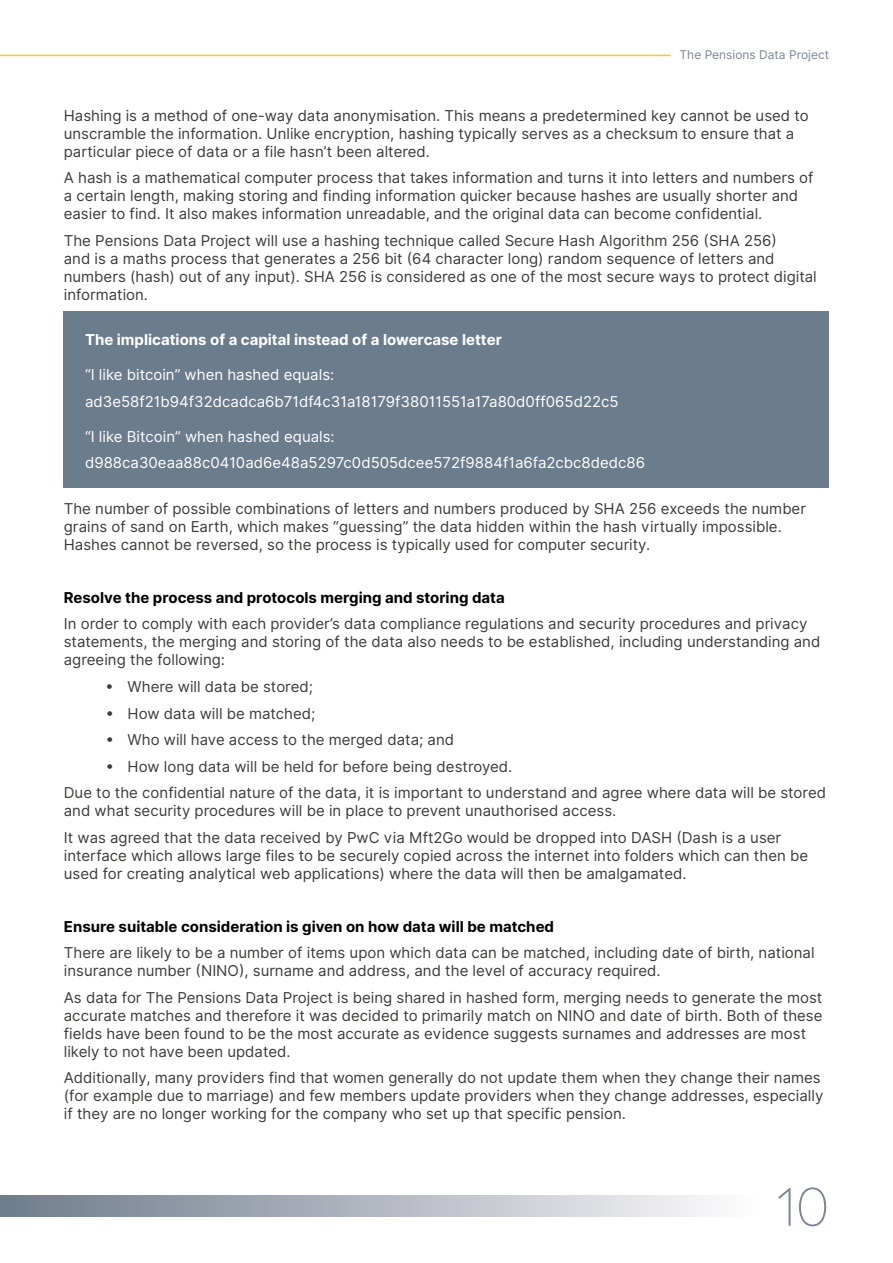
<style>
.page{position:relative;width:893px;height:1263px;background:#fff}
.page>*{position:absolute;margin:0;border:0;box-sizing:border-box;transform-origin:0 0}
.t1{font:100 51px "Axiforma";color:#7a8796}
.t2{font:15px/18px "Inter";color:#3c3c3b}
.t3{font:15px/26.5px "Inter";color:#fff}
.t4{font:700 15px "Inter";color:#000}
.t5{font:700 15px "Inter";color:#fff}
.t6{font:12px "Inter";color:#7a8796}
</style>
<div class="page">
<div style="left:0;top:1195px;width:758px;height:22px;background:linear-gradient(to right,#6d7a8b,#fdfafc)"></div>
<hr style="left:0;top:55px;width:670px;height:1px;background:#f6ca21">
<div style="left:64px;top:311px;width:765px;height:176px;background:#6b7c8c"></div>
<p class="t6" style="left:679px;top:46px;width:151px">The Pensions Data Project</p>
<p class="t2" style="left:64px;top:106px;width:746px">Hashing is a method of one-way data anonymisation. This means a predetermined key cannot be used to unscramble the information. Unlike encryption, hashing typically serves as a checksum to ensure that a particular piece of data or a file hasn’t been altered.</p>
<p class="t2" style="left:64px;top:169px;width:751px">A hash is a mathematical computer process that takes information and turns it into letters and numbers of a certain length, making storing and finding information quicker because hashes are usually shorter and easier to find. It also makes information unreadable, and the original data can become confidential.</p>
<p class="t2" style="left:64px;top:231px;width:754px">The Pensions Data Project will use a hashing technique called Secure Hash Algorithm 256 (SHA 256)<br>and is a maths process that generates a 256 bit (64 character long) random sequence of letters and numbers (hash) out of any input). SHA 256 is considered as one of the most secure ways to protect digital information.</p>
<p class="t5" style="left:85px;top:329px;width:419px">The implications of a capital instead of a lowercase letter</p>
<p class="t3" style="left:85px;top:361px;width:535px">“I like bitcoin” when hashed equals: ad3e58f21b94f32dcadca6b71df4c31a18179f38011551a17a80d0ff065d22c5</p>
<p class="t3" style="left:85px;top:423px;width:562px">“I like Bitcoin” when hashed equals: d988ca30eaa88c0410ad6e48a5297c0d505dcee572f9884f1a6fa2cbc8dedc86</p>
<p class="t2" style="left:64px;top:500px;width:744px">The number of possible combinations of letters and numbers produced by SHA 256 exceeds the number grains of sand on Earth, which makes “guessing” the data hidden within the hash virtually impossible.<br>Hashes cannot be reversed, so the process is typically used for computer security.</p>
<p class="t4" style="left:64px;top:587px;width:442px">Resolve the process and protocols merging and storing data</p>
<p class="t2" style="left:64px;top:615px;width:758px">In order to comply with each provider’s data compliance regulations and security procedures and privacy statements, the merging and storing of the data also needs to be established, including understanding and agreeing the following:</p>
<p class="t2" style="left:106px;top:678px;width:208px">• Where will data be stored;</p>
<p class="t2" style="left:106px;top:704px;width:211px">• How data will be matched;</p>
<p class="t2" style="left:106px;top:731px;width:349px">• Who will have access to the merged data; and</p>
<p class="t2" style="left:64px;top:753px;width:764px;line-height:26.5px;text-indent:43px">• How long data will be held for before being destroyed.<br>Due to the confidential nature of the data, it is important to understand and agree where data will be stored</p>
<p class="t2" style="left:64px;top:797px;width:719px;line-height:26.5px">and what security procedures will be in place to prevent unauthorised access.<br>It was agreed that the data received by PwC via Mft2Go would be dropped into DASH (Dash is a user</p>
<p class="t2" style="left:64px;top:846px;width:746px">interface which allows large files to be securely copied across the internet into folders which can then be used for creating analytical web applications) where the data will then be amalgamated.</p>
<p class="t4" style="left:64px;top:915px;width:492px">Ensure suitable consideration is given on how data will be matched</p>
<p class="t2" style="left:64px;top:944px;width:752px">There are likely to be a number of items upon which data can be matched, including date of birth, national insurance number (NINO), surname and address, and the level of accuracy required.</p>
<p class="t2" style="left:64px;top:988px;width:760px">As data for The Pensions Data Project is being shared in hashed form, merging needs to generate the most accurate matches and therefore it was decided to primarily match on NINO and date of birth. Both of these fields have been found to be the most accurate as evidence suggests surnames and addresses are most likely to not have been updated.</p>
<p class="t2" style="left:64px;top:1069px;width:761px">Additionally, many providers find that women generally do not update them when they change their names (for example due to marriage) and few members update providers when they change addresses, especially if they are no longer working for the company who set up that specific pension.</p>
<h1 class="t1" style="left:778px;top:1174px;width:53px">10</h1>
</div>
